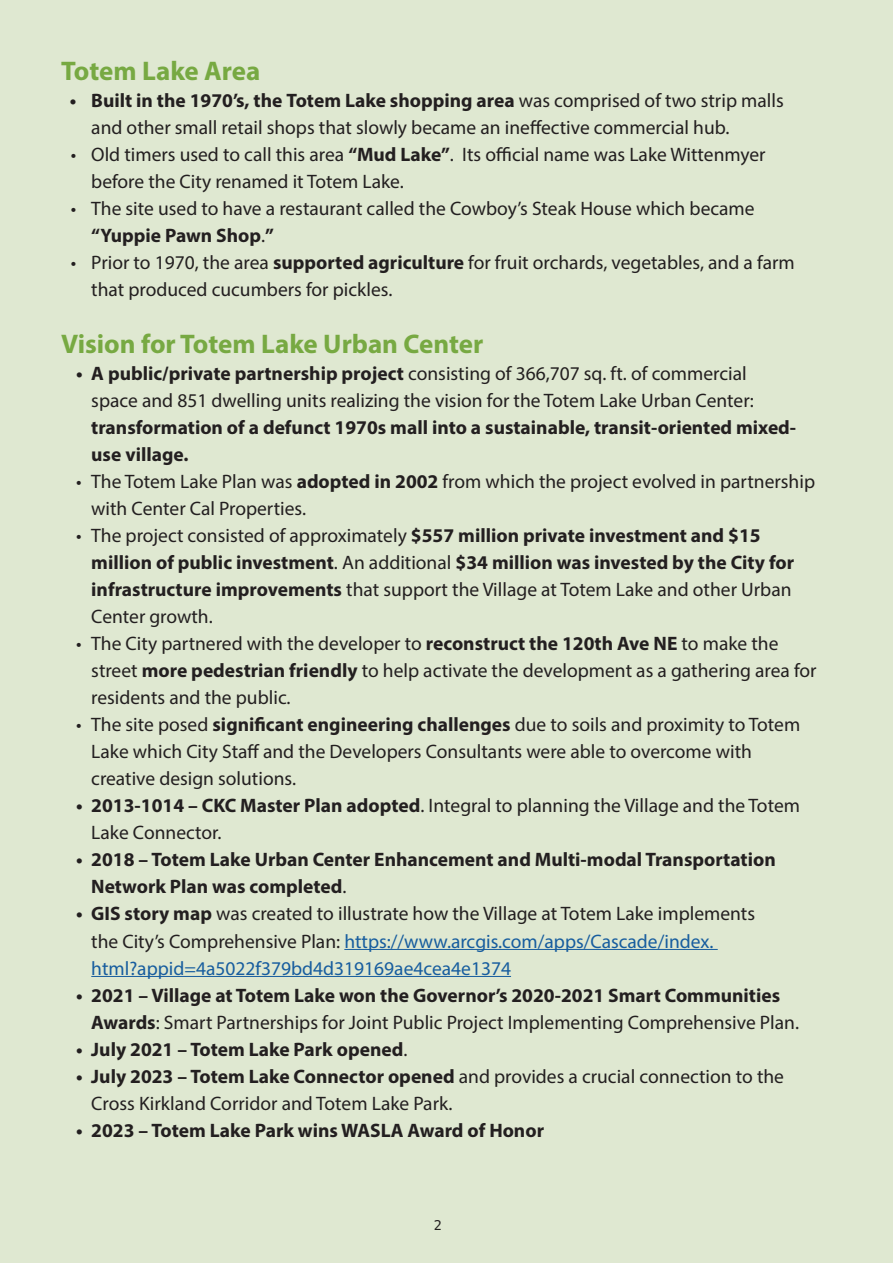
<style>
.page{position:relative;width:893px;height:1263px;background:#dfe8d1}
.page>*{position:absolute;margin:0;border:0;box-sizing:border-box;transform-origin:0 0}
.t1{font:700 27px "Myriad Pro";color:#77a942}
.t2{font:19.5px/27px "Myriad Pro";color:#231f20}
.t3{font:700 19.5px/27px "Myriad Pro";color:#231f20}
.t4{font:19.5px/27px "Myriad Pro";color:#175d9e}
.t5{font:13.5px "Hack";color:#231f20}
.s1{font-weight:700}
.s2{font-weight:400}
.s3{font-weight:700;color:#231f20}
.s4{color:#231f20}
</style>
<div class="page">
<hr style="left:344px;top:949px;width:374px;height:1px;background:#175d9e">
<hr style="left:91px;top:976px;width:420px;height:1px;background:#175d9e">
<p class="t1" style="left:61px;top:53px;width:201px">Totem Lake Area</p>
<p class="t2" style="left:91px;top:86px;width:694px;text-indent:-22px"><span class="s1">• Built in the 1970’s, the Totem Lake shopping area</span> was comprised of two strip malls and other small retail shops that slowly became an ineffective commercial hub.</p>
<p class="t2" style="left:91px;top:140px;width:676px;text-indent:-20px">• Old timers used to call this area <span class="s1">“Mud Lake”</span>. Its official name was Lake Wittenmyer before the City renamed it Totem Lake.</p>
<p class="t2" style="left:91px;top:194px;width:665px;text-indent:-20px">• The site used to have a restaurant called the Cowboy’s Steak House which became <span class="s1">“Yuppie Pawn Shop</span>.<span class="s1">”</span></p>
<p class="t2" style="left:91px;top:248px;width:705px;text-indent:-20px">• Prior to 1970, the area <span class="s1">supported agriculture</span> for fruit orchards, vegetables, and a farm that produced cucumbers for pickles.</p>
<p class="t1" style="left:61px;top:327px;width:424px">Vision for Totem Lake Urban Center</p>
<p class="t3" style="left:91px;top:360px;width:706px;text-indent:-15px">• A public/private partnership project <span class="s2">consisting of 366,707 sq. ft. of commercial space and 851 dwelling units realizing the vision for the Totem Lake Urban Center: </span>transformation of a defunct 1970s mall into a sustainable, transit-oriented mixed&shy;use village.</p>
<p class="t2" style="left:91px;top:468px;width:725px;text-indent:-15px">• The Totem Lake Plan was <span class="s1">adopted in 2002</span> from which the project evolved in partnership with Center Cal Properties.</p>
<p class="t3" style="left:91px;top:522px;width:704px;text-indent:-15px"><span class="s2">• The project consisted of approximately</span> $557 million private investment and $15 million of public investment<span class="s2">. An additional</span> $34 million was invested by the City for infrastructure improvements <span class="s2">that support the Village at Totem Lake and other Urban Center growth.</span></p>
<p class="t2" style="left:91px;top:630px;width:727px;text-indent:-15px">• The City partnered with the developer to <span class="s1">reconstruct the 120th Ave NE</span> to make the street <span class="s1">more pedestrian friendly</span> to help activate the development as a gathering area for residents and the public.</p>
<p class="t2" style="left:91px;top:711px;width:710px;text-indent:-15px">• The site posed <span class="s1">significant engineering challenges</span> due to soils and proximity to Totem<br>Lake which City Staff and the Developers Consultants were able to overcome with creative design solutions.</p>
<p class="t2" style="left:91px;top:792px;width:710px;text-indent:-15px"><span class="s1">• 2013-1014 – CKC Master Plan adopted</span>. Integral to planning the Village and the Totem<br>Lake Connector.</p>
<p class="t3" style="left:91px;top:846px;width:686px;text-indent:-15px">• 2018 – Totem Lake Urban Center Enhancement and Multi-modal Transportation<br>Network Plan was completed<span class="s2">.</span></p>
<p class="t4" style="left:91px;top:900px;width:665px;text-indent:-15px"><span class="s3">• GIS story map</span> <span class="s4">was created to illustrate how the Village at Totem Lake implements the City’s Comprehensive Plan:</span> https://www.arcgis.com/apps/Cascade/index. html?appid=4a5022f379bd4d319169ae4cea4e1374</p>
<p class="t3" style="left:91px;top:981px;width:709px;text-indent:-15px">• 2021 – Village at Totem Lake won the Governor’s 2020-2021 Smart Communities<br>Awards<span class="s2">: Smart Partnerships for Joint Public Project Implementing Comprehensive Plan.</span></p>
<p class="t3" style="left:76px;top:1035px;width:333px">• July 2021 – Totem Lake Park opened<span class="s2">.</span></p>
<p class="t2" style="left:91px;top:1062px;width:694px;text-indent:-15px"><span class="s1">• July 2023 – Totem Lake Connector opened</span> and provides a crucial connection to the<br>Cross Kirkland Corridor and Totem Lake Park.</p>
<p class="t3" style="left:76px;top:1116px;width:469px">• 2023 – Totem Lake Park wins WASLA Award of Honor</p>
<p class="t5" style="left:434px;top:1216px;width:10px">2</p>
</div>
